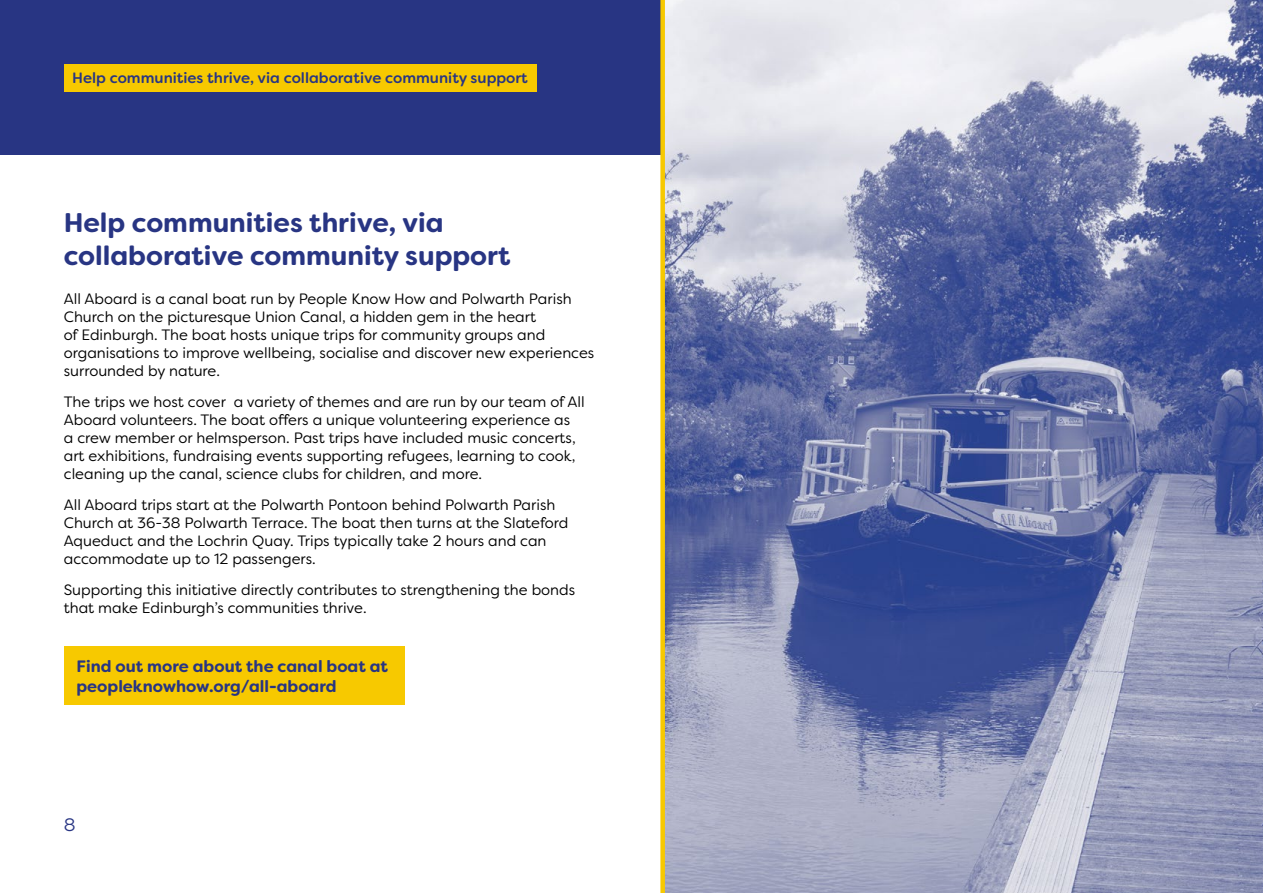
<style>
.page{position:relative;width:1263px;height:893px;background:#fff}
.page>*{position:absolute;margin:0;border:0;box-sizing:border-box;transform-origin:0 0}
.t1{font:700 27px/32.4px "Filson Soft";color:#283583}
.t2{font:18px "Filson Soft";color:#283583}
.t3{font:700 16.5px/19.8px "Filson Soft";color:#283583}
.t4{font:15px/18px "Filson Soft";color:#000}
.t5{font:500 15px "Filson Soft";color:#283583}
</style>
<div class="page">
<div style="left:0;top:0;width:1263px;height:155px;background:#283583"></div>
<div style="left:64px;top:64px;width:472px;height:28px;background:#f7c900"></div>
<img style="left:665px;top:0;width:598px;height:893px">
<div style="left:660px;top:0;width:5px;height:893px;background:#f7c900"></div>
<div style="left:64px;top:647px;width:340px;height:58px;background:#f7c900"></div>
<p class="t5" style="left:72px;top:69px;width:457px">Help communities thrive, via collaborative community support</p>
<h1 class="t1" style="left:64px;top:207px;width:448px">Help communities thrive, via collaborative community support</h1>
<p class="t4" style="left:64px;top:290px;width:532px">All Aboard is a canal boat run by People Know How and Polwarth Parish Church on the picturesque Union Canal, a hidden gem in the heart<br>of Edinburgh. The boat hosts unique trips for community groups and organisations to improve wellbeing, socialise and discover new experiences surrounded by nature.</p>
<p class="t4" style="left:64px;top:393px;width:522px">The trips we host cover a variety of themes and are run by our team of All Aboard volunteers. The boat offers a unique volunteering experience as<br>a crew member or helmsperson. Past trips have included music concerts, art exhibitions, fundraising events supporting refugees, learning to cook, cleaning up the canal, science clubs for children, and more.</p>
<p class="t4" style="left:64px;top:496px;width:506px">All Aboard trips start at the Polwarth Pontoon behind Polwarth Parish Church at 36-38 Polwarth Terrace. The boat then turns at the Slateford Aqueduct and the Lochrin Quay. Trips typically take 2 hours and can accommodate up to 12 passengers.</p>
<p class="t4" style="left:64px;top:580px;width:513px">Supporting this initiative directly contributes to strengthening the bonds that make Edinburgh’s communities thrive.</p>
<p class="t3" style="left:77px;top:656px;width:313px">Find out more about the canal boat at peopleknowhow.org/all-aboard</p>
<p class="t2" style="left:64px;top:813px;width:13px">8</p>
</div>
